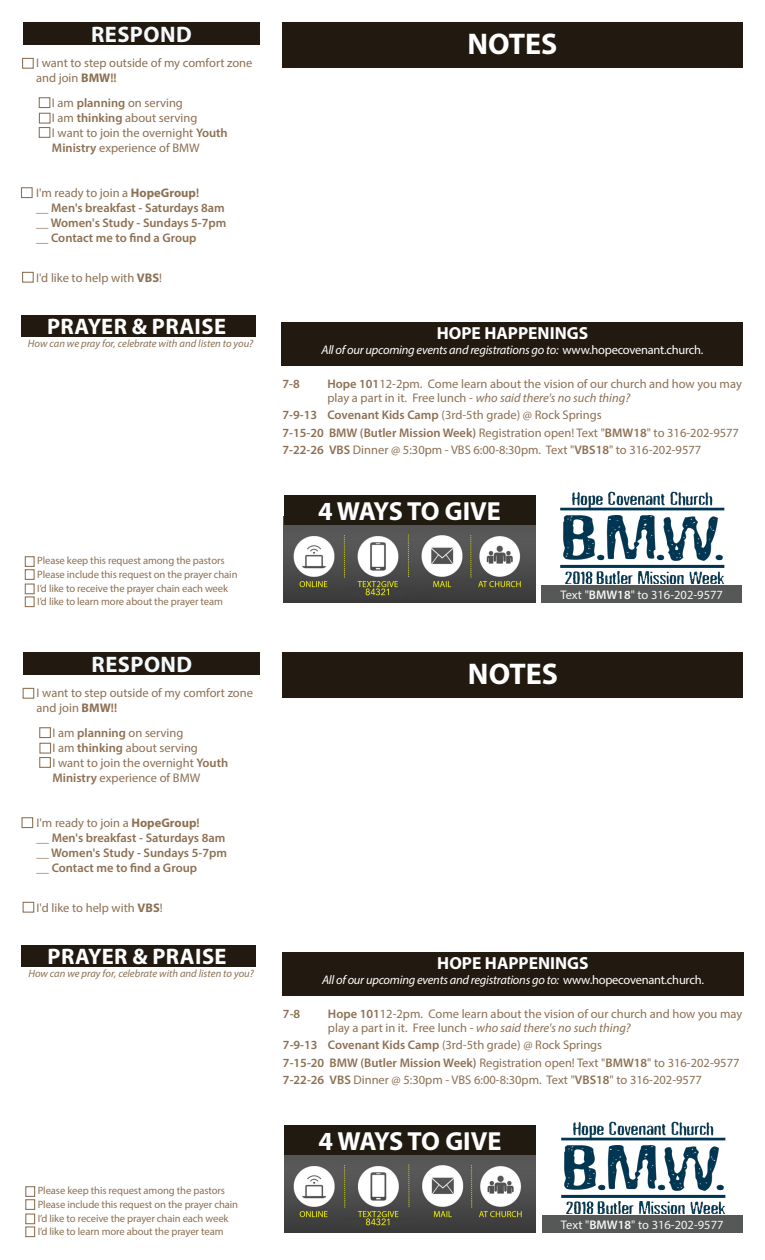
<style>
.page{position:relative;width:765px;height:1260px;background:#fff}
.page>*{position:absolute;margin:0;border:0;box-sizing:border-box;transform-origin:0 0}
.t1{font:700 30px "Myriad Pro";color:#fff}
.t2{font:700 26.25px "Myriad Pro";letter-spacing:-.03em;color:#fff}
.t3{font:700 22.5px "Myriad Pro";letter-spacing:.02em;color:#fff}
.t4{font:700 22.5px "Myriad Pro";letter-spacing:.02em;color:#f3fafb}
.t5{font:700 17.5px "Myriad Pro";color:#fff}
.t6{font:12.5px/15px "Myriad Pro";color:#8c7053}
.t7{font:600 12.5px "Myriad Pro";color:#8c7053}
.t8{font:italic 12.5px "Myriad Pro";letter-spacing:-.02em;color:#fff}
.t9{font:italic 12.5px "Myriad Pro";color:#8c7053}
.t10{font:12.5px "Myriad Pro";color:#f4f5f5}
.t11{font:10.62px "Myriad Pro";letter-spacing:-.01em;color:#8c7053}
.t12{font:italic 10.62px "Myriad Pro";color:#8c7053}
.s1{font-weight:700}
.s2{font-weight:600}
.s3{font-style:normal}
</style>
<div class="page">
<div style="left:21px;top:315px;width:235px;height:22px;background:#221910"></div>
<div style="left:23px;top:22px;width:237px;height:23px;background:#221910"></div>
<div style="left:25px;top:556px;width:10px;height:11px;background:#fff;border:1px solid #8c7053"></div>
<div style="left:25px;top:569px;width:10px;height:11px;background:#fff;border:1px solid #8c7053"></div>
<div style="left:25px;top:584px;width:10px;height:10px;background:#fff;border:1px solid #8c7053"></div>
<div style="left:25px;top:596px;width:10px;height:11px;background:#fff;border:1px solid #8c7053"></div>
<div style="left:282px;top:322px;width:461px;height:44px;background:#221910"></div>
<img style="left:284px;top:525px;width:251px;height:78px">
<div style="left:284px;top:495px;width:251px;height:30px;background:#211a11"></div>
<div style="left:282px;top:22px;width:460px;height:46px;background:#221910"></div>
<img style="left:560px;top:491px;width:165px;height:93px">
<div style="left:22px;top:58px;width:12px;height:11px;background:#fff;border:1px solid #8c7053"></div>
<div style="left:39px;top:97px;width:11px;height:11px;background:#fff;border:1px solid #8c7053"></div>
<div style="left:39px;top:113px;width:12px;height:11px;background:#fff;border:1px solid #8c7053"></div>
<div style="left:21px;top:187px;width:12px;height:11px;background:#fff;border:1px solid #8c7053"></div>
<div style="left:542px;top:586px;width:200px;height:17px;background:#565757"></div>
<div style="left:39px;top:127px;width:11px;height:11px;background:#fff;border:1px solid #8c7053"></div>
<div style="left:22px;top:272px;width:12px;height:11px;background:#fff;border:1px solid #8c7053"></div>
<div style="left:21px;top:945px;width:235px;height:22px;background:#221910"></div>
<div style="left:24px;top:652px;width:236px;height:23px;background:#221910"></div>
<div style="left:25px;top:1186px;width:10px;height:11px;background:#fff;border:1px solid #8c7053"></div>
<div style="left:25px;top:1199px;width:10px;height:11px;background:#fff;border:1px solid #8c7053"></div>
<div style="left:25px;top:1214px;width:10px;height:10px;background:#fff;border:1px solid #8c7053"></div>
<div style="left:25px;top:1226px;width:10px;height:11px;background:#fff;border:1px solid #8c7053"></div>
<div style="left:282px;top:952px;width:462px;height:44px;background:#221910"></div>
<img style="left:284px;top:1155px;width:252px;height:78px">
<div style="left:284px;top:1125px;width:252px;height:30px;background:#211a11"></div>
<div style="left:283px;top:652px;width:460px;height:46px;background:#221910"></div>
<img style="left:561px;top:1121px;width:165px;height:93px">
<div style="left:23px;top:688px;width:11px;height:11px;background:#fff;border:1px solid #8c7053"></div>
<div style="left:39px;top:727px;width:12px;height:11px;background:#fff;border:1px solid #8c7053"></div>
<div style="left:39px;top:743px;width:12px;height:11px;background:#fff;border:1px solid #8c7053"></div>
<div style="left:21px;top:817px;width:12px;height:11px;background:#fff;border:1px solid #8c7053"></div>
<div style="left:542px;top:1216px;width:200px;height:17px;background:#565757"></div>
<div style="left:39px;top:757px;width:12px;height:11px;background:#fff;border:1px solid #8c7053"></div>
<div style="left:23px;top:902px;width:11px;height:11px;background:#fff;border:1px solid #8c7053"></div>
<p class="t4" style="left:91px;top:20px;width:102px">RESPOND</p>
<p class="t6" style="left:36px;top:55px;width:218px">I want to step outside of my comfort zone and join <span class="s1">BMW</span><span class="s2">!!</span></p>
<p class="t6" style="left:52px;top:95px;width:132px">I am <span class="s2">planning</span> on serving</p>
<p class="t6" style="left:52px;top:110px;width:147px">I am <span class="s2">thinking</span> about serving</p>
<p class="t6" style="left:52px;top:125px;width:177px">I want to join the overnight <span class="s2">Youth</span></p>
<p class="t6" style="left:52px;top:140px;width:149px"><span class="s2">Ministry</span> experience of BMW</p>
<p class="t6" style="left:36px;top:185px;width:165px">I'm ready to join a <span class="s1">HopeGroup</span><span class="s2">!</span></p>
<p class="t7" style="left:36px;top:200px;width:190px">__ Men's breakfast - Saturdays 8am</p>
<p class="t7" style="left:36px;top:215px;width:192px">__ Women's Study - Sundays 5-7pm</p>
<p class="t7" style="left:36px;top:230px;width:162px">__ Contact me to find a Group</p>
<p class="t6" style="left:36px;top:270px;width:128px">I'd like to help with <span class="s1">VBS</span>!</p>
<p class="t3" style="left:47px;top:312px;width:181px">PRAYER &amp; PRAISE</p>
<p class="t12" style="left:28px;top:337px;width:227px">How can we pray for, celebrate with and listen to you?</p>
<p class="t11" style="left:37px;top:554px;width:189px">Please keep this request among the pastors</p>
<p class="t11" style="left:37px;top:568px;width:202px">Please include this request on the prayer chain</p>
<p class="t11" style="left:37px;top:582px;width:192px">I’d like to receive the prayer chain each week</p>
<p class="t11" style="left:37px;top:595px;width:187px">I’d like to learn more about the prayer team</p>
<p class="t4" style="left:92px;top:650px;width:102px">RESPOND</p>
<p class="t6" style="left:37px;top:685px;width:218px">I want to step outside of my comfort zone and join <span class="s1">BMW</span><span class="s2">!!</span></p>
<p class="t6" style="left:52px;top:725px;width:132px">I am <span class="s2">planning</span> on serving</p>
<p class="t6" style="left:52px;top:740px;width:147px">I am <span class="s2">thinking</span> about serving</p>
<p class="t6" style="left:52px;top:755px;width:177px">I want to join the overnight <span class="s2">Youth</span></p>
<p class="t6" style="left:52px;top:770px;width:149px"><span class="s2">Ministry</span> experience of BMW</p>
<p class="t6" style="left:37px;top:815px;width:165px">I'm ready to join a <span class="s1">HopeGroup</span><span class="s2">!</span></p>
<p class="t7" style="left:37px;top:830px;width:190px">__ Men's breakfast - Saturdays 8am</p>
<p class="t7" style="left:37px;top:845px;width:192px">__ Women's Study - Sundays 5-7pm</p>
<p class="t7" style="left:37px;top:860px;width:162px">__ Contact me to find a Group</p>
<p class="t6" style="left:37px;top:900px;width:128px">I'd like to help with <span class="s1">VBS</span>!</p>
<p class="t3" style="left:48px;top:942px;width:181px">PRAYER &amp; PRAISE</p>
<p class="t12" style="left:28px;top:967px;width:227px">How can we pray for, celebrate with and listen to you?</p>
<p class="t11" style="left:38px;top:1184px;width:189px">Please keep this request among the pastors</p>
<p class="t11" style="left:38px;top:1198px;width:202px">Please include this request on the prayer chain</p>
<p class="t11" style="left:38px;top:1212px;width:192px">I’d like to receive the prayer chain each week</p>
<p class="t11" style="left:38px;top:1225px;width:187px">I’d like to learn more about the prayer team</p>
<p class="t1" style="left:467px;top:24px;width:92px">NOTES</p>
<p class="t5" style="left:437px;top:322px;width:153px">HOPE HAPPENINGS</p>
<p class="t8" style="left:321px;top:342px;width:383px">All of our upcoming events and registrations go to: <span class="s3">www.hopecovenant.church.</span></p>
<p class="t7" style="left:282px;top:376px;width:19px">7-8</p>
<p class="t6" style="left:327px;top:376px;width:416px"><span class="s2">Hope 101</span>12-2pm. Come learn about the vision of our church and how you may</p>
<p class="t9" style="left:327px;top:390px;width:304px"><span class="s3">play a part in it. Free lunch -</span> who said there's no such thing?</p>
<p class="t6" style="left:282px;top:407px;width:321px"><span class="s2">7-9-13 Covenant Kids Camp</span> (3rd-5th grade) @ Rock Springs</p>
<p class="t6" style="left:282px;top:425px;width:458px"><span class="s2">7-15-20 BMW (Butler Mission Week)</span> Registration open! Text "<span class="s2">BMW18</span>" to 316-202-9577</p>
<p class="t6" style="left:282px;top:442px;width:420px"><span class="s2">7-22-26 VBS</span> Dinner @ 5:30pm - VBS 6:00-8:30pm. Text "<span class="s2">VBS18</span>" to 316-202-9577</p>
<p class="t2" style="left:318px;top:494px;width:184px">4 WAYS TO GIVE</p>
<p class="t10" style="left:560px;top:587px;width:164px">Text "<span class="s2">BMW18</span>" to 316-202-9577</p>
<p class="t1" style="left:468px;top:654px;width:92px">NOTES</p>
<p class="t5" style="left:437px;top:952px;width:153px">HOPE HAPPENINGS</p>
<p class="t8" style="left:322px;top:972px;width:383px">All of our upcoming events and registrations go to: <span class="s3">www.hopecovenant.church.</span></p>
<p class="t7" style="left:283px;top:1006px;width:19px">7-8</p>
<p class="t6" style="left:328px;top:1006px;width:416px"><span class="s2">Hope 101</span>12-2pm. Come learn about the vision of our church and how you may</p>
<p class="t9" style="left:328px;top:1020px;width:304px"><span class="s3">play a part in it. Free lunch -</span> who said there's no such thing?</p>
<p class="t6" style="left:283px;top:1037px;width:321px"><span class="s2">7-9-13 Covenant Kids Camp</span> (3rd-5th grade) @ Rock Springs</p>
<p class="t6" style="left:283px;top:1055px;width:458px"><span class="s2">7-15-20 BMW (Butler Mission Week)</span> Registration open! Text "<span class="s2">BMW18</span>" to 316-202-9577</p>
<p class="t6" style="left:283px;top:1072px;width:420px"><span class="s2">7-22-26 VBS</span> Dinner @ 5:30pm - VBS 6:00-8:30pm. Text "<span class="s2">VBS18</span>" to 316-202-9577</p>
<p class="t2" style="left:319px;top:1124px;width:184px">4 WAYS TO GIVE</p>
<p class="t10" style="left:561px;top:1217px;width:164px">Text "<span class="s2">BMW18</span>" to 316-202-9577</p>
</div>
